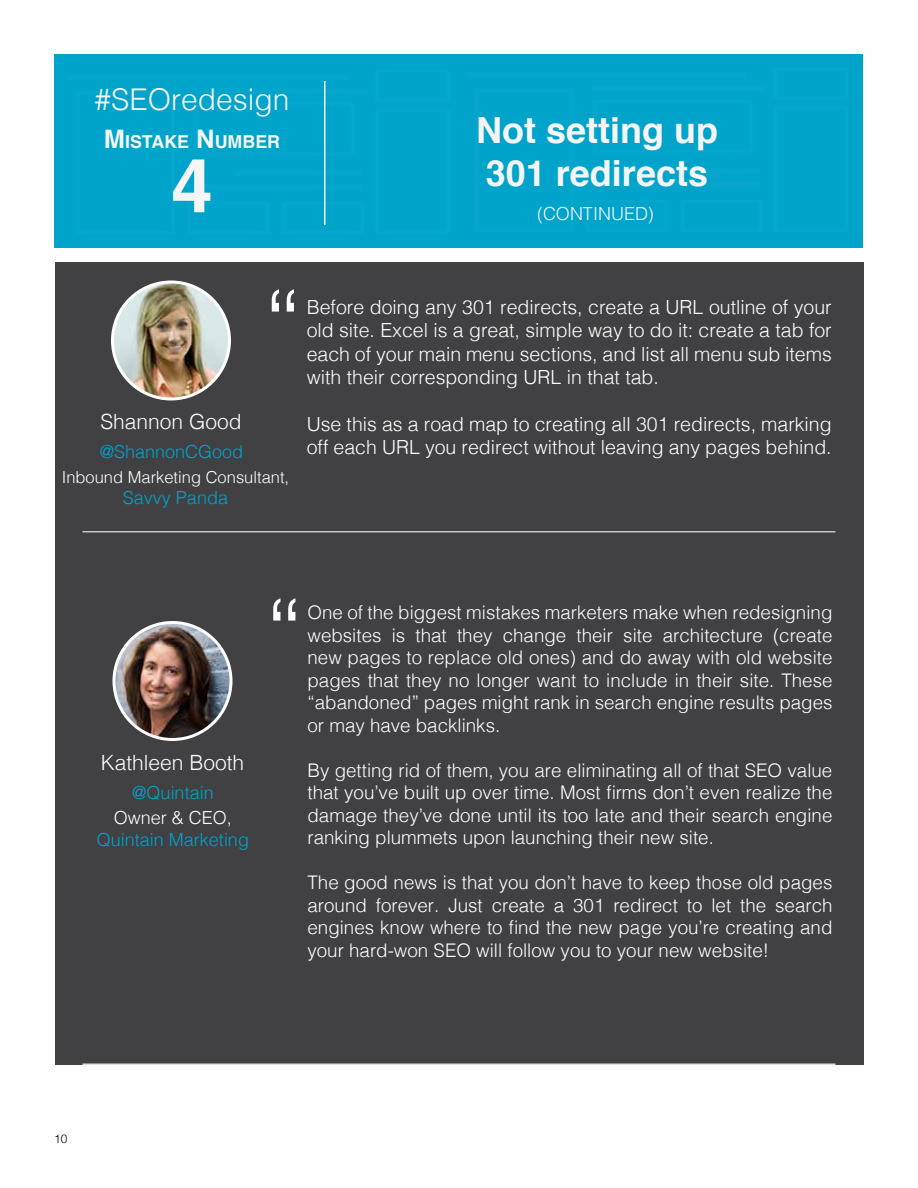
<style>
.page{position:relative;width:918px;height:1188px;background:#fff}
.page>*{position:absolute;margin:0;border:0;box-sizing:border-box;transform-origin:0 0}
.t1{font:300 99px "Helvetica";color:#fff}
.t2{font:700 75px "Helvetica";color:#f5f5f5}
.t3{font:700 36px/43.2px "Helvetica";color:#f5f5f5}
.t4{font:300 30px "Helvetica";color:#f5f5f5}
.t5{font:300 21px "Helvetica";color:#fff}
.t6{font:300 19.5px/23.4px "Helvetica";color:#fff;text-align:justify}
.t7{font:300 18.75px/22.5px "Helvetica";color:#fff;text-align:justify}
.t8{font:300 18px "Helvetica";color:#00a4cb}
.t9{font:300 18px "Helvetica";color:#f5f5f5}
.t10{font:300 18px "Helvetica";color:#fff}
.t11{font:700 17.85px "Helvetica";color:#f5f5f5}
.t12{font:300 16.5px "Helvetica";color:#fff}
.t13{font:300 12px "Helvetica";color:#000}
.s1{font-size:25.5px}
</style>
<div class="page">
<div style="left:55px;top:55px;width:808px;height:193px;background:#00a4cb"></div>
<hr style="left:324px;top:81px;width:2px;height:144px;background:#f5f5f5">
<div style="left:56px;top:262px;width:808px;height:803px;background:#414042"></div>
<img style="left:112px;top:282px;width:118px;height:117px;border-radius:58px">
<div style="left:111px;top:280px;width:120px;height:120px;border:3px solid #fff;border-radius:50%"></div>
<hr style="left:82px;top:1064px;width:754px;height:1px;background:#e2e2e2">
<hr style="left:82px;top:531px;width:754px;height:1px;background:#c5c5c5">
<img style="left:114px;top:622px;width:117px;height:118px;border-radius:58px">
<div style="left:112px;top:621px;width:120px;height:120px;border:3px solid #fff;border-radius:50%"></div>
<h3 class="t4" style="left:94px;top:74px;width:197px">#SEOredesign</h3>
<p class="t11" style="left:104px;top:127px;width:178px"><span class="s1">M</span>ISTAKE <span class="s1">N</span>UMBER</p>
<h2 class="t2" style="left:171px;top:125px;width:43px">4</h2>
<h3 class="t3" style="left:476px;top:109px;width:243px">Not setting up<br>301 redirects</h3>
<p class="t9" style="left:537px;top:198px;width:118px">(CONTINUED)</p>
<h1 class="t1" style="left:263px;top:241px;width:40px">“</h1>
<p class="t5" style="left:100px;top:404px;width:143px">Shannon Good</p>
<p class="t8" style="left:100px;top:437px;width:145px">@ShannonCGood</p>
<p class="t12" style="left:62px;top:463px;width:229px">Inbound Marketing Consultant,</p>
<p class="t8" style="left:123px;top:483px;width:107px">Savvy Panda</p>
<p class="t6" style="left:307px;top:294px;width:527px">Before doing any 301 redirects, create a URL outline of your old site. Excel is a great, simple way to do it: create a tab for each of your main menu sections, and list all menu sub items with their corresponding URL in that tab.</p>
<p class="t6" style="left:307px;top:411px;width:526px">Use this as a road map to creating all 301 redirects, marking off each URL you redirect without leaving any pages behind.</p>
<p class="t5" style="left:101px;top:744px;width:145px">Kathleen Booth</p>
<p class="t8" style="left:132px;top:777px;width:83px">@Quintain</p>
<p class="t10" style="left:114px;top:803px;width:120px">Owner &amp; CEO,</p>
<p class="t8" style="left:97px;top:824px;width:154px">Quintain Marketing</p>
<h1 class="t1" style="left:265px;top:550px;width:40px">“</h1>
<p class="t7" style="left:308px;top:600px;width:527px">One of the biggest mistakes marketers make when redesigning websites is that they change their site architecture (create new pages to replace old ones) and do away with old website pages that they no longer want to include in their site. These “abandoned” pages might rank in search engine results pages or may have backlinks.</p>
<p class="t7" style="left:308px;top:758px;width:527px">By getting rid of them, you are eliminating all of that SEO value that you’ve built up over time. Most firms don’t even realize the damage they’ve done until its too late and their search engine ranking plummets upon launching their new site.</p>
<p class="t7" style="left:308px;top:870px;width:527px">The good news is that you don’t have to keep those old pages around forever. Just create a 301 redirect to let the search engines know where to find the new page you’re creating and your hard-won SEO will follow you to your new website!</p>
<p class="t13" style="left:54px;top:1128px;width:15px">10</p>
</div>
